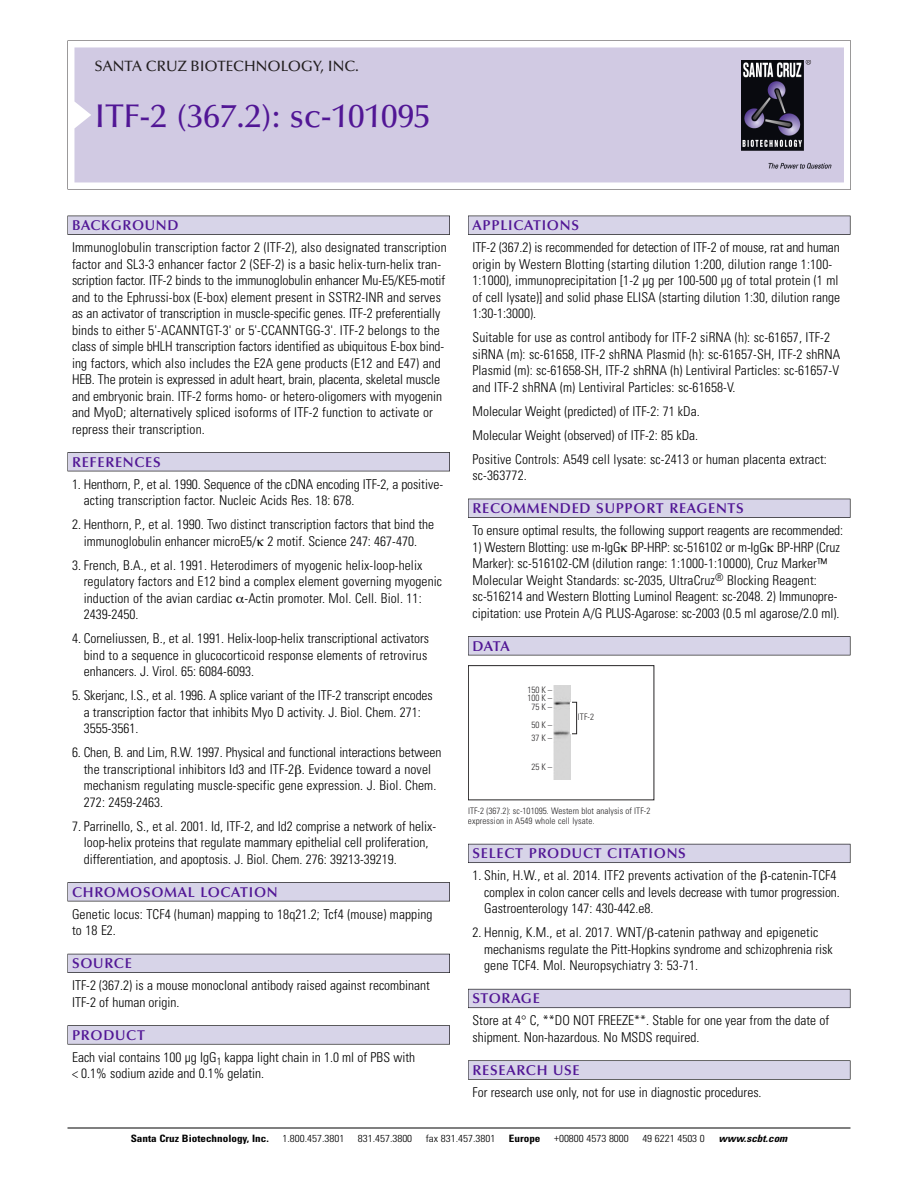
<style>
.page{position:relative;width:918px;height:1188px;background:#fff}
.page>*{position:absolute;margin:0;border:0;box-sizing:border-box;transform-origin:0 0}
.t1{font:500 33px "Optima";color:#511695}
.t2{font:500 15px "Optima";color:#231f20}
.t3{font:600 14.25px "Optima";letter-spacing:.05em;color:#511695}
.t4{font:300 condensed 13.5px/16.5px "Univers";color:#000}
.t5{font:300 condensed 10.2px "Univers";color:#000;scale:1.1 1}
.t6{font:700 condensed 10.2px "Univers";color:#000;scale:1.1 1}
.t7{font:italic 700 condensed 10.2px "Univers";color:#000;scale:1.1 1}
.t8{font:300 condensed 9px/10.5px "Univers";letter-spacing:.005em;color:#272526}
</style>
<div class="page">
<svg style="left:68px;top:40px;width:783px;height:149px"></svg>
<div style="left:74px;top:47px;width:770px;height:135px;background:#d1cae3"></div>
<img style="left:741px;top:60px;width:90px;height:108px">
<div style="left:68px;top:216px;width:382px;height:19px;background:#535256"></div>
<div style="left:68px;top:216px;width:381px;height:18px;background:#d7d4e8"></div>
<div style="left:68px;top:452px;width:382px;height:19px;background:#515155"></div>
<div style="left:68px;top:453px;width:381px;height:18px;background:#d7d4e8"></div>
<div style="left:68px;top:882px;width:382px;height:19px;background:#545357"></div>
<div style="left:68px;top:883px;width:381px;height:18px;background:#d7d4e8"></div>
<div style="left:68px;top:954px;width:382px;height:19px;background:#535259"></div>
<div style="left:68px;top:954px;width:381px;height:18px;background:#d7d4e8"></div>
<svg style="left:68px;top:1025px;width:382px;height:20px"></svg>
<div style="left:68px;top:1026px;width:381px;height:18px;background:#d7d4e8"></div>
<div style="left:468px;top:216px;width:382px;height:19px;background:#535256"></div>
<div style="left:468px;top:216px;width:382px;height:18px;background:#d7d4e8"></div>
<div style="left:468px;top:499px;width:382px;height:19px;background:#525156"></div>
<div style="left:468px;top:499px;width:382px;height:18px;background:#d7d4e8"></div>
<div style="left:468px;top:636px;width:382px;height:19px;background:#545357"></div>
<div style="left:468px;top:637px;width:382px;height:18px;background:#d7d4e8"></div>
<div style="left:468px;top:844px;width:382px;height:19px;background:#595860"></div>
<div style="left:468px;top:844px;width:382px;height:18px;background:#d7d4e8"></div>
<div style="left:468px;top:989px;width:382px;height:19px;background:#64626c"></div>
<div style="left:468px;top:989px;width:382px;height:18px;background:#d7d4e8"></div>
<div style="left:468px;top:1060px;width:382px;height:20px;background:#666"></div>
<div style="left:468px;top:1061px;width:382px;height:18px;background:#d7d4e8"></div>
<hr style="left:68px;top:1128px;width:782px;height:1px;background:#000">
<div style="left:468px;top:665px;width:186px;height:135px;border:1px solid #272526"></div>
<img style="left:553px;top:685px;width:17px;height:95px">
<div style="left:572px;top:702px;width:5px;height:32px;border:1px solid #272526"></div>
<p class="t2" style="left:94px;top:60px;width:266px">SANTA CRUZ BIOTECHNOLOGY, INC.</p>
<p class="t1" style="left:94px;top:102px;width:338px">ITF-2 (367.2): sc-101095</p>
<p class="t3" style="left:72px;top:219px;width:108px">BACKGROUND</p>
<p class="t4" style="left:72px;top:240px;width:376px">Immunoglobulin transcription factor 2 (ITF-2), also designated transcription factor and SL3-3 enhancer factor 2 (SEF-2) is a basic helix-turn-helix tran&shy;scription factor. ITF-2 binds to the immunoglobulin enhancer Mu-E5/KE5-motif and to the Ephrussi-box (E-box) element present in SSTR2-INR and serves as an activator of transcription in muscle-specific genes. ITF-2 preferentially binds to either 5'-ACANNTGT-3' or 5'-CCANNTGG-3'. ITF-2 belongs to the class of simple bHLH transcription factors identified as ubiquitous E-box bind&shy;ing factors, which also includes the E2A gene products (E12 and E47) and HEB. The protein is expressed in adult heart, brain, placenta, skeletal muscle and embryonic brain. ITF-2 forms homo- or hetero-oligomers with myogenin and MyoD; alternatively spliced isoforms of ITF-2 function to activate or repress their transcription.</p>
<p class="t3" style="left:72px;top:456px;width:90px">REFERENCES</p>
<p class="t4" style="left:84px;top:477px;width:361px;text-indent:-12px">1. Henthorn, P., et al. 1990. Sequence of the cDNA encoding ITF-2, a positive&shy;acting transcription factor. Nucleic Acids Res. 18: 678.</p>
<p class="t4" style="left:72px;top:517px;width:364px;text-align:center">2. Henthorn, P., et al. 1990. Two distinct transcription factors that bind the immunoglobulin enhancer microE5/ 2 motif. Science 247: 467-470.</p>
<p class="t4" style="left:84px;top:558px;width:360px;text-indent:-12px">3. French, B.A., et al. 1991. Heterodimers of myogenic helix-loop-helix regulatory factors and E12 bind a complex element governing myogenic induction of the avian cardiac -Actin promoter. Mol. Cell. Biol. 11:<br>2439-2450.</p>
<p class="t4" style="left:84px;top:631px;width:347px;text-indent:-12px">4. Corneliussen, B., et al. 1991. Helix-loop-helix transcriptional activators bind to a sequence in glucocorticoid response elements of retrovirus enhancers. J. Virol. 65: 6084-6093.</p>
<p class="t4" style="left:84px;top:688px;width:351px;text-indent:-12px">5. Skerjanc, I.S., et al. 1996. A splice variant of the ITF-2 transcript encodes a transcription factor that inhibits Myo D activity. J. Biol. Chem. 271:<br>3555-3561.</p>
<p class="t4" style="left:84px;top:745px;width:359px;text-indent:-12px">6. Chen, B. and Lim, R.W. 1997. Physical and functional interactions between the transcriptional inhibitors Id3 and ITF-2 . Evidence toward a novel mechanism regulating muscle-specific gene expression. J. Biol. Chem.<br>272: 2459-2463.</p>
<p class="t4" style="left:84px;top:819px;width:354px;text-indent:-12px">7. Parrinello, S., et al. 2001. Id, ITF-2, and Id2 comprise a network of helix&shy;loop-helix proteins that regulate mammary epithelial cell proliferation, differentiation, and apoptosis. J. Biol. Chem. 276: 39213-39219.</p>
<p class="t3" style="left:72px;top:886px;width:207px">CHROMOSOMAL LOCATION</p>
<p class="t4" style="left:72px;top:907px;width:362px">Genetic locus: TCF4 (human) mapping to 18q21.2; Tcf4 (mouse) mapping to 18 E2.</p>
<p class="t3" style="left:72px;top:957px;width:61px">SOURCE</p>
<p class="t4" style="left:72px;top:979px;width:359px">ITF-2 (367.2) is a mouse monoclonal antibody raised against recombinant<br>ITF-2 of human origin.</p>
<p class="t3" style="left:72px;top:1029px;width:74px">PRODUCT</p>
<p class="t4" style="left:72px;top:1050px;width:345px">Each vial contains 100 µg IgG<sub>1</sub> kappa light chain in 1.0 ml of PBS with &lt; 0.1% sodium azide and 0.1% gelatin.</p>
<p class="t3" style="left:473px;top:219px;width:108px">APPLICATIONS</p>
<p class="t4" style="left:473px;top:240px;width:369px">ITF-2 (367.2) is recommended for detection of ITF-2 of mouse, rat and human origin by Western Blotting (starting dilution 1:200, dilution range 1:100- 1:1000), immunoprecipitation [1-2 µg per 100-500 µg of total protein (1 ml of cell lysate)] and solid phase ELISA (starting dilution 1:30, dilution range 1:30-1:3000).</p>
<p class="t4" style="left:473px;top:330px;width:369px">Suitable for use as control antibody for ITF-2 siRNA (h): sc-61657, ITF-2 siRNA (m): sc-61658, ITF-2 shRNA Plasmid (h): sc-61657-SH, ITF-2 shRNA Plasmid (m): sc-61658-SH, ITF-2 shRNA (h) Lentiviral Particles: sc-61657-V and ITF-2 shRNA (m) Lentiviral Particles: sc-61658-V.</p>
<p class="t4" style="left:473px;top:404px;width:229px">Molecular Weight (predicted) of ITF-2: 71 kDa.</p>
<p class="t4" style="left:473px;top:428px;width:227px">Molecular Weight (observed) of ITF-2: 85 kDa.</p>
<p class="t4" style="left:473px;top:452px;width:356px">Positive Controls: A549 cell lysate: sc-2413 or human placenta extract: sc-363772.</p>
<p class="t3" style="left:473px;top:502px;width:273px">RECOMMENDED SUPPORT REAGENTS</p>
<p class="t4" style="left:473px;top:523px;width:372px">To ensure optimal results, the following support reagents are recommended:</p>
<p class="t4" style="left:473px;top:540px;width:369px">1) Western Blotting: use m-IgG BP-HRP: sc-516102 or m-IgG BP-HRP (Cruz Marker): sc-516102-CM (dilution range: 1:1000-1:10000), Cruz Marker™ Molecular Weight Standards: sc-2035, UltraCruz<sup>®</sup> Blocking Reagent: sc-516214 and Western Blotting Luminol Reagent: sc-2048. 2) Immunopre&shy;cipitation: use Protein A/G PLUS-Agarose: sc-2003 (0.5 ml agarose/2.0 ml).</p>
<p class="t3" style="left:473px;top:640px;width:39px">DATA</p>
<p class="t8" style="left:527px;top:687px;width:26px;line-height:7.5px">150 K –<br>100 K –</p>
<p class="t8" style="left:531px;top:699px;width:22px;line-height:17.7px">75 K –<br>50 K –</p>
<p class="t8" style="left:531px;top:733px;width:22px">37 K –</p>
<p class="t8" style="left:531px;top:763px;width:22px">25 K –</p>
<p class="t8" style="left:578px;top:713px;width:18px">ITF-2</p>
<p class="t8" style="left:468px;top:806px;width:184px">ITF-2 (367.2): sc-101095. Western blot analysis of ITF-2 expression in A549 whole cell lysate.</p>
<p class="t3" style="left:473px;top:847px;width:215px">SELECT PRODUCT CITATIONS</p>
<p class="t4" style="left:484px;top:869px;width:357px;text-indent:-12px">1. Shin, H.W., et al. 2014. ITF2 prevents activation of the -catenin-TCF4 complex in colon cancer cells and levels decrease with tumor progression.<br>Gastroenterology 147: 430-442.e8.</p>
<p class="t4" style="left:484px;top:926px;width:350px;text-indent:-12px">2. Hennig, K.M., et al. 2017. WNT/ -catenin pathway and epigenetic mechanisms regulate the Pitt-Hopkins syndrome and schizophrenia risk gene TCF4. Mol. Neuropsychiatry 3: 53-71.</p>
<p class="t3" style="left:473px;top:993px;width:69px">STORAGE</p>
<p class="t4" style="left:473px;top:1014px;width:358px">Store at 4° C, **DO NOT FREEZE**. Stable for one year from the date of shipment. Non-hazardous. No MSDS required.</p>
<p class="t3" style="left:473px;top:1064px;width:109px">RESEARCH USE</p>
<p class="t4" style="left:473px;top:1085px;width:291px">For research use only, not for use in diagnostic procedures.</p>
<p class="t6" style="left:131px;top:1135px;width:127px">Santa Cruz Biotechnology, Inc.</p>
<p class="t5" style="left:282px;top:1135px;width:58px">1.800.457.3801</p>
<p class="t5" style="left:358px;top:1135px;width:51px">831.457.3800</p>
<p class="t5" style="left:426px;top:1135px;width:65px">fax 831.457.3801</p>
<p class="t6" style="left:509px;top:1135px;width:30px">Europe</p>
<p class="t5" style="left:554px;top:1135px;width:69px">+00800 4573 8000</p>
<p class="t5" style="left:642px;top:1135px;width:58px">49 6221 4503 0</p>
<p class="t7" style="left:719px;top:1135px;width:66px">www.scbt.com</p>
</div>
